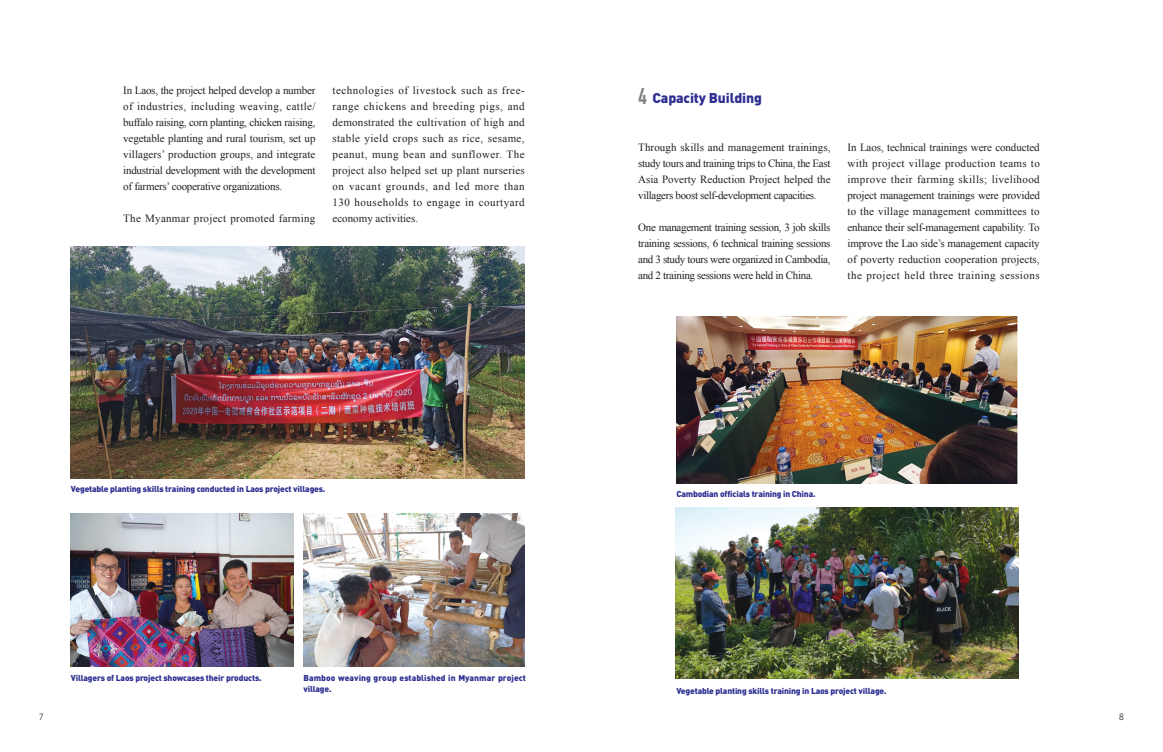
<style>
.page{position:relative;width:1163px;height:752px;background:#fff}
.page>*{position:absolute;margin:0;border:0;box-sizing:border-box;transform-origin:0 0}
.t1{font:900 14px "DIN";letter-spacing:-.01em;color:#2e3092}
.t2{font:11px/16px "Times New Roman";letter-spacing:-.02em;color:#231f20;text-align:justify}
.t3{font:11px "Times New Roman";letter-spacing:.025em;color:#231f20}
.t4{font:300 9px "Avenir";color:#231f20}
.t5{font:900 8.5px "DIN";letter-spacing:-.02em;color:#2e3092}
.t6{font:900 8.5px/10.8px "DIN";letter-spacing:.005em;color:#2e3092}
.s1{font-family:"DIN Condensed";font-weight:700;font-size:22.4px;color:#808285}
</style>
<div class="page">
<img style="left:71px;top:247px;width:453px;height:231px">
<img style="left:303px;top:513px;width:221px;height:152px">
<img style="left:71px;top:513px;width:222px;height:152px">
<img style="left:676px;top:316px;width:342px;height:167px">
<img style="left:675px;top:507px;width:343px;height:170px">
<p class="t2" style="left:123px;top:82px;width:194px">In Laos, the project helped develop a number of industries, including weaving, cattle/ buffalo raising, corn planting, chicken raising, vegetable planting and rural tourism, set up villagers’ production groups, and integrate industrial development with the development of farmers’ cooperative organizations.</p>
<p class="t3" style="left:123px;top:211px;width:194px">The Myanmar project promoted farming</p>
<p class="t2" style="left:332px;top:82px;width:194px">technologies of livestock such as free&shy;range chickens and breeding pigs, and demonstrated the cultivation of high and stable yield crops such as rice, sesame, peanut, mung bean and sunflower. The project also helped set up plant nurseries on vacant grounds, and led more than 130 households to engage in courtyard economy activities.</p>
<p class="t5" style="left:71px;top:483px;width:256px">Vegetable planting skills training conducted in Laos project villages.</p>
<p class="t5" style="left:71px;top:672px;width:192px">Villagers of Laos project showcases their products.</p>
<p class="t6" style="left:303px;top:672px;width:224px">Bamboo weaving group established in Myanmar project village.</p>
<p class="t1" style="left:638px;top:88px;width:125px"><span class="s1">4</span> Capacity Building</p>
<p class="t2" style="left:638px;top:139px;width:194px">Through skills and management trainings, study tours and training trips to China, the East Asia Poverty Reduction Project helped the villagers boost self-development capacities.</p>
<p class="t2" style="left:638px;top:219px;width:194px">One management training session, 3 job skills training sessions, 6 technical training sessions and 3 study tours were organized in Cambodia, and 2 training sessions were held in China.</p>
<p class="t2" style="left:847px;top:139px;width:194px">In Laos, technical trainings were conducted with project village production teams to improve their farming skills; livelihood project management trainings were provided to the village management committees to enhance their self-management capability. To improve the Lao side’s management capacity of poverty reduction cooperation projects, the project held three training sessions</p>
<p class="t5" style="left:676px;top:487px;width:141px">Cambodian officials training in China.</p>
<p class="t5" style="left:676px;top:685px;width:212px">Vegetable planting skills training in Laos project village.</p>
<p class="t4" style="left:39px;top:711px;width:6px">7</p>
<p class="t4" style="left:1119px;top:711px;width:6px">8</p>
</div>
